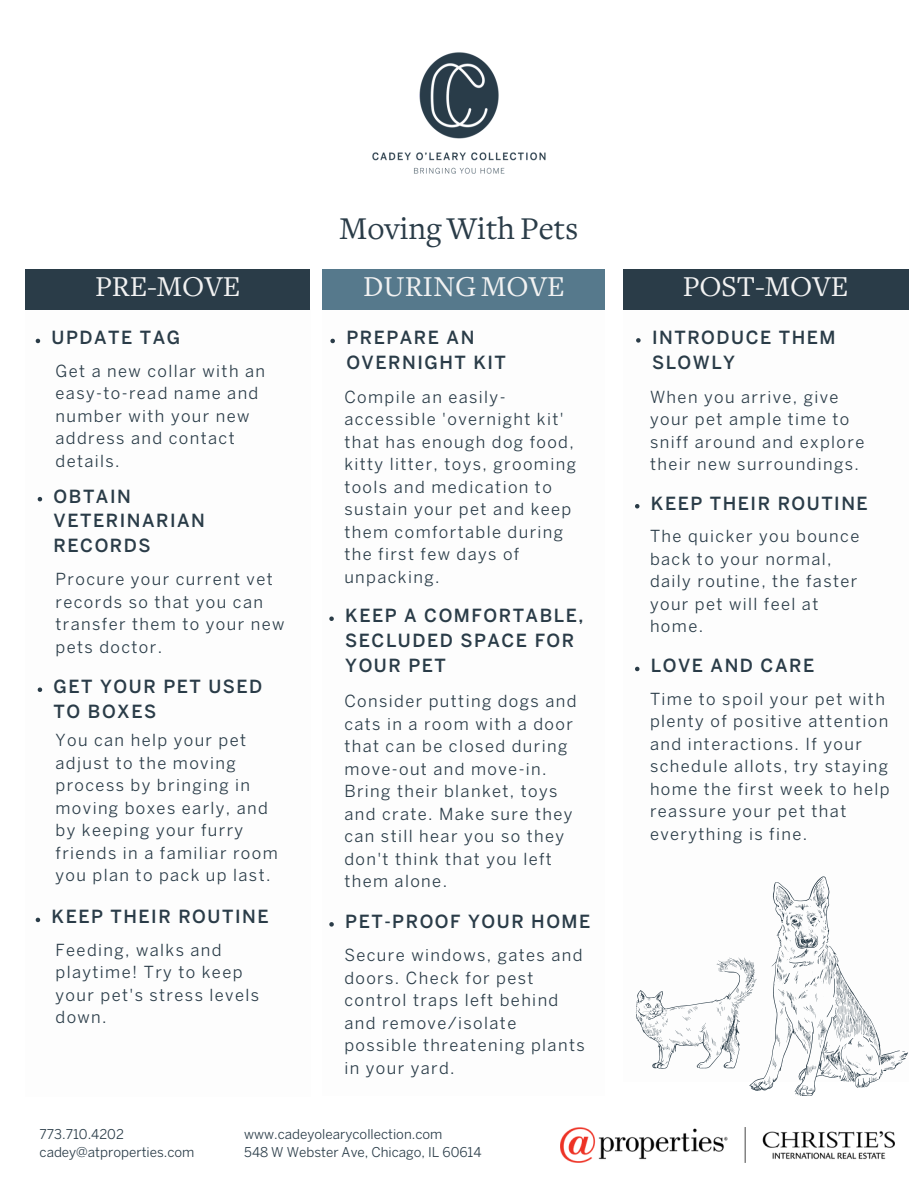
<style>
.page{position:relative;width:918px;height:1188px;background:#fff}
.page>*{position:absolute;margin:0;border:0;box-sizing:border-box;transform-origin:0 0}
.t1{font:33px "Freight Text";color:#2a3c48}
.t2{font:30px "Freight Text";color:#f2f2f2}
.t3{font:500 18px/24.8px "Benton Sans";letter-spacing:.085em;color:#2a3c48}
.t4{font:16.5px/22.5px "Benton Sans";letter-spacing:.085em;color:#2a3c48}
.t5{font:13.35px "Benton Sans";color:#2a3c48}
</style>
<div class="page">
<div style="left:25px;top:269px;width:285px;height:41px;background:#2a3c48"></div>
<img style="left:372px;top:52px;width:174px;height:122px">
<div style="left:323px;top:269px;width:282px;height:41px;background:#56798c"></div>
<div style="left:623px;top:269px;width:285px;height:41px;background:#2a3c48"></div>
<svg style="left:636px;top:876px;width:272px;height:220px"></svg>
<img style="left:561px;top:1127px;width:334px;height:35px">
<svg style="left:36px;top:339px;width:4px;height:4px"></svg>
<svg style="left:38px;top:497px;width:4px;height:4px"></svg>
<svg style="left:38px;top:687px;width:4px;height:5px"></svg>
<svg style="left:330px;top:339px;width:5px;height:4px"></svg>
<svg style="left:329px;top:616px;width:5px;height:5px"></svg>
<svg style="left:36px;top:918px;width:4px;height:4px"></svg>
<svg style="left:636px;top:338px;width:5px;height:5px"></svg>
<svg style="left:635px;top:504px;width:4px;height:4px"></svg>
<svg style="left:329px;top:922px;width:5px;height:5px"></svg>
<svg style="left:635px;top:667px;width:4px;height:4px"></svg>
<p class="t1" style="left:340px;top:216px;width:240px">Moving With Pets</p>
<p class="t2" style="left:95px;top:275px;width:147px">PRE-MOVE</p>
<p class="t2" style="left:363px;top:275px;width:203px">DURING MOVE</p>
<p class="t2" style="left:683px;top:275px;width:167px">POST-MOVE</p>
<p class="t3" style="left:52px;top:327px;width:130px">UPDATE TAG</p>
<p class="t4" style="left:56px;top:361px;width:211px">Get a new collar with an easy-to-read name and number with your new address and contact details.</p>
<p class="t3" style="left:54px;top:485px;width:153px">OBTAIN<br>VETERINARIAN<br>RECORDS</p>
<p class="t4" style="left:56px;top:570px;width:230px">Procure your current vet records so that you can transfer them to your new pets doctor.</p>
<p class="t3" style="left:54px;top:676px;width:210px">GET YOUR PET USED<br>TO BOXES</p>
<p class="t4" style="left:56px;top:730px;width:224px">You can help your pet adjust to the moving process by bringing in moving boxes early, and by keeping your furry friends in a familiar room you plan to pack up last.</p>
<p class="t3" style="left:346px;top:327px;width:161px">PREPARE AN<br>OVERNIGHT KIT</p>
<p class="t4" style="left:344px;top:387px;width:233px">Compile an easily&shy;accessible 'overnight kit' that has enough dog food, kitty litter, toys, grooming tools and medication to sustain your pet and keep them comfortable during the first few days of unpacking.</p>
<p class="t3" style="left:345px;top:605px;width:240px">KEEP A COMFORTABLE,<br>SECLUDED SPACE FOR<br>YOUR PET</p>
<p class="t4" style="left:344px;top:691px;width:234px">Consider putting dogs and cats in a room with a door that can be closed during move-out and move-in.<br>Bring their blanket, toys and crate. Make sure they can still hear you so they don't think that you left them alone.</p>
<p class="t3" style="left:652px;top:327px;width:185px">INTRODUCE THEM<br>SLOWLY</p>
<p class="t4" style="left:650px;top:387px;width:216px">When you arrive, give your pet ample time to sniff around and explore their new surroundings.</p>
<p class="t3" style="left:651px;top:492px;width:218px">KEEP THEIR ROUTINE</p>
<p class="t4" style="left:650px;top:526px;width:211px">The quicker you bounce back to your normal, daily routine, the faster your pet will feel at home.</p>
<p class="t3" style="left:651px;top:655px;width:165px">LOVE AND CARE</p>
<p class="t4" style="left:650px;top:689px;width:241px">Time to spoil your pet with plenty of positive attention and interactions. If your schedule allots, try staying home the first week to help reassure your pet that everything is fine.</p>
<p class="t3" style="left:52px;top:906px;width:218px">KEEP THEIR ROUTINE</p>
<p class="t4" style="left:56px;top:940px;width:205px">Feeding, walks and playtime! Try to keep your pet's stress levels down.</p>
<p class="t3" style="left:345px;top:911px;width:247px">PET-PROOF YOUR HOME</p>
<p class="t4" style="left:344px;top:946px;width:242px">Secure windows, gates and doors. Check for pest control traps left behind and remove/isolate possible threatening plants in your yard.</p>
<p class="t5" style="left:40px;top:1129px;width:86px">773.710.4202</p>
<p class="t5" style="left:40px;top:1147px;width:156px">cadey@atproperties.com</p>
<p class="t5" style="left:244px;top:1129px;width:200px">www.cadeyolearycollection.com</p>
<p class="t5" style="left:244px;top:1147px;width:239px">548 W Webster Ave, Chicago, IL 60614</p>
</div>
